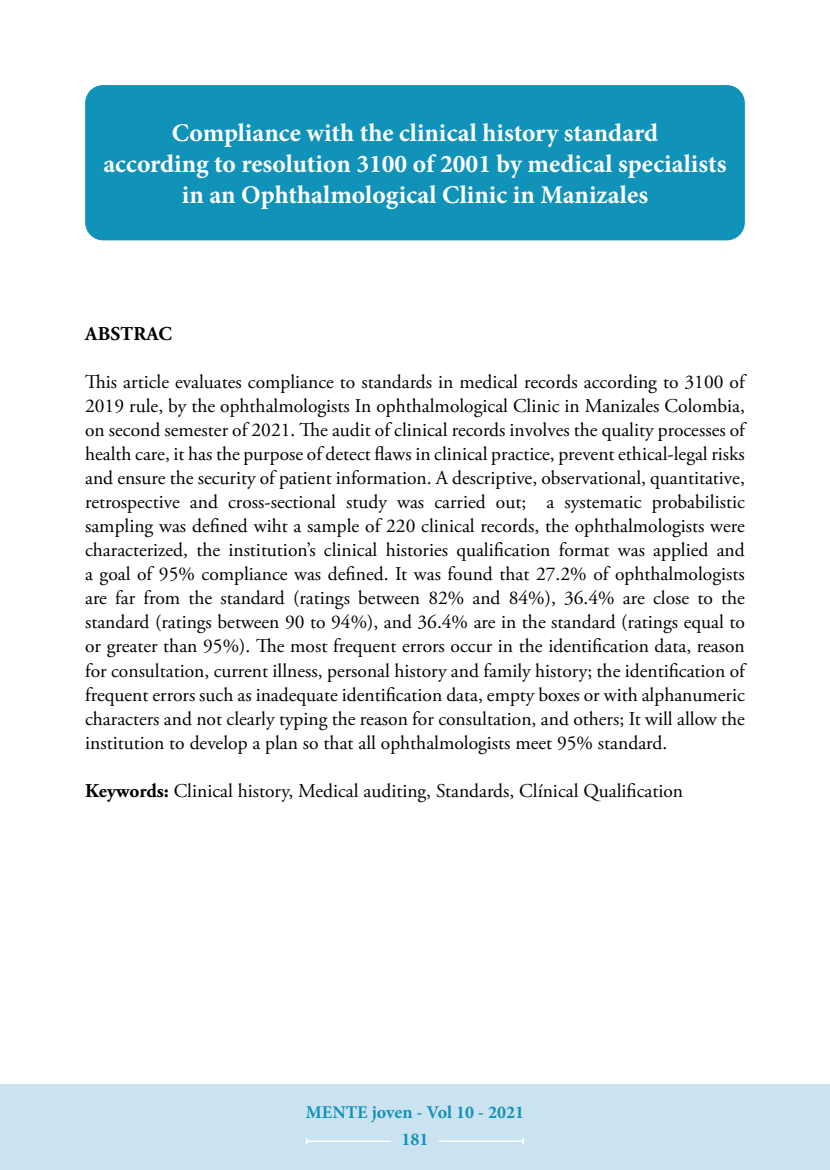
<style>
.page{position:relative;width:830px;height:1170px;background:#fff}
.page>*{position:absolute;margin:0;border:0;box-sizing:border-box;transform-origin:0 0}
.t1{font:700 25.5px/30.6px "Minion Pro";color:#fff;text-align:center}
.t2{font:19.5px/24px "Adobe Garamond Pro";color:#000;text-align:justify}
.t3{font:700 19.5px "Adobe Garamond Pro";letter-spacing:.015em;color:#000}
.t4{font:700 18px/26.5px "Minion Pro";color:#1192b8;text-align:center}
.s1{font-weight:700}
</style>
<div class="page">
<div style="left:85px;top:85px;width:659px;height:155px;background:#1192b8;border-radius:18px"></div>
<div style="left:0;top:1084px;width:829px;height:85px;background:#cbe3f1"></div>
<hr style="left:306px;top:1140px;width:85px;height:1px;background:#fff">
<hr style="left:438px;top:1140px;width:85px;height:1px;background:#fff">
<h1 class="t1" style="left:103px;top:118px;width:624px">Compliance with the clinical history standard<br>according to resolution 3100 of 2001 by medical specialists in an Ophthalmological Clinic in Manizales</h1>
<p class="t3" style="left:85px;top:322px;width:88px">ABSTRAC</p>
<p class="t2" style="left:85px;top:371px;width:661px">This article evaluates compliance to standards in medical records according to 3100 of 2019 rule, by the ophthalmologists In ophthalmological Clinic in Manizales Colombia, on second semester of 2021. The audit of clinical records involves the quality processes of health care, it has the purpose of detect flaws in clinical practice, prevent ethical-legal risks and ensure the security of patient information. A descriptive, observational, quantitative, retrospective and cross-sectional study was carried out; a systematic probabilistic sampling was defined wiht a sample of 220 clinical records, the ophthalmologists were characterized, the institution’s clinical histories qualification format was applied and a goal of 95% compliance was defined. It was found that 27.2% of ophthalmologists are far from the standard (ratings between 82% and 84%), 36.4% are close to the standard (ratings between 90 to 94%), and 36.4% are in the standard (ratings equal to or greater than 95%). The most frequent errors occur in the identification data, reason for consultation, current illness, personal history and family history; the identification of frequent errors such as inadequate identification data, empty boxes or with alphanumeric characters and not clearly typing the reason for consultation, and others; It will allow the institution to develop a plan so that all ophthalmologists meet 95% standard.</p>
<p class="t2" style="left:85px;top:779px;width:599px"><span class="s1">Keywords:</span> Clinical history, Medical auditing, Standards, Clínical Qualification</p>
<p class="t4" style="left:306px;top:1098px;width:219px">MENTE joven - Vol 10 - 2021<br>181</p>
</div>
